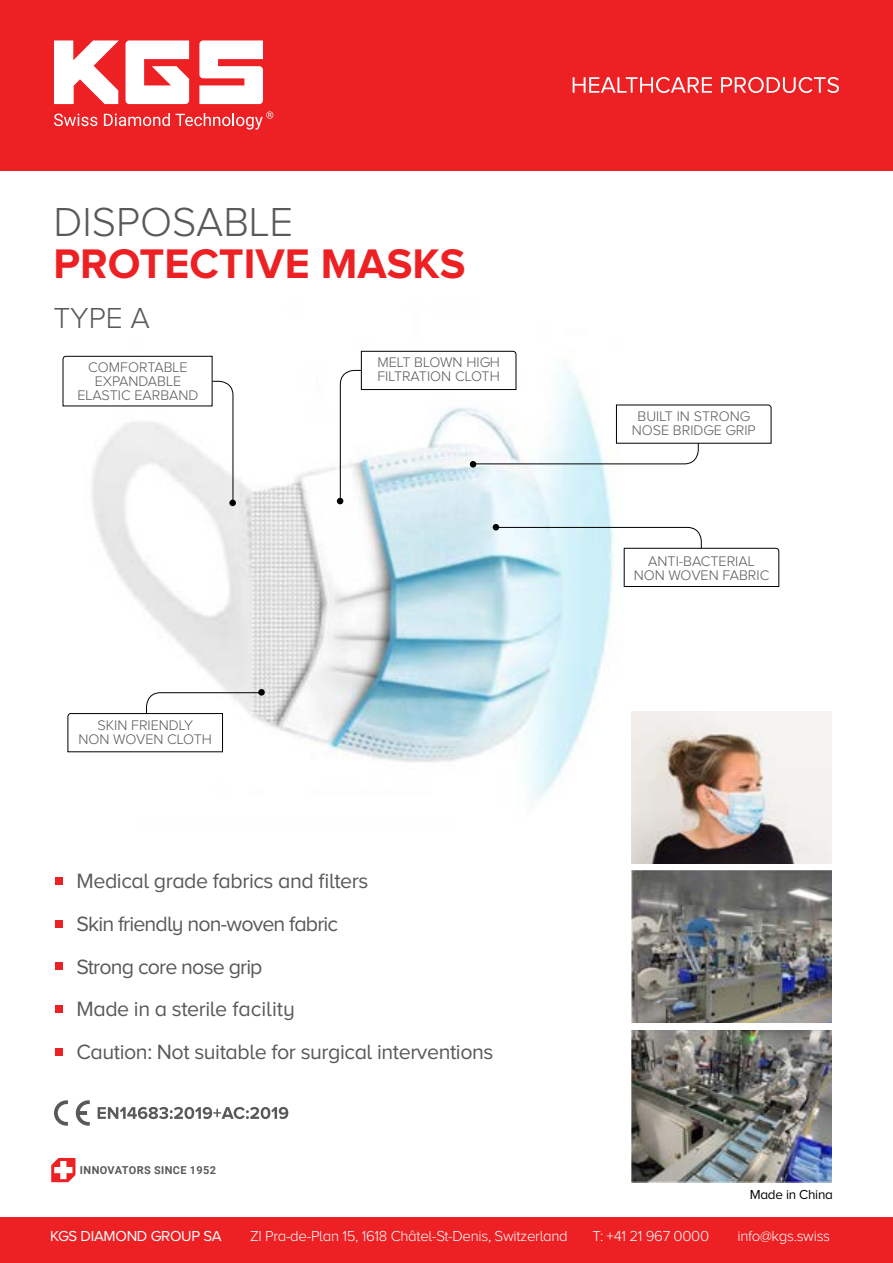
<style>
.page{position:relative;width:893px;height:1263px;background:#fff}
.page>*{position:absolute;margin:0;border:0;box-sizing:border-box;transform-origin:0 0}
.t1{font:700 42.9px "Proxima Nova A";color:#ed2124}
.t2{font:300 42px "Proxima Nova A";color:#58595b}
.t3{font:300 30px "Proxima Nova A";color:#58595b}
.t4{font:21.45px/42.9px "Proxima Nova A";letter-spacing:-.02em;color:#58595b}
.t5{font:300 15px "Proxima Nova A";letter-spacing:-.02em;color:#fff}
.t6{font:15px "Proxima Nova A";letter-spacing:-.02em;color:#fff}
.t7{font:300 14.4px/13.8px "Proxima Nova A";color:#58595b;text-align:center}
.t8{font:300 14.4px/14px "Proxima Nova A";color:#585a5b;text-align:center}
.t9{font:13.5px "Proxima Nova A";letter-spacing:-.02em;color:#000}
.t10{font:700 10.95px "Roboto";letter-spacing:.035em;color:#58595b}
</style>
<div class="page">
<div style="left:0;top:0;width:893px;height:170px;background:#ed2124"></div>
<svg style="left:573px;top:77px;width:266px;height:16px"></svg>
<div style="left:0;top:1217px;width:893px;height:46px;background:#ed2124"></div>
<svg style="left:126px;top:40px;width:63px;height:64px"></svg>
<svg style="left:199px;top:40px;width:64px;height:64px;background:#fbd8d9"></svg>
<svg style="left:54px;top:40px;width:65px;height:64px"></svg>
<svg style="left:54px;top:114px;width:43px;height:12px"></svg>
<svg style="left:104px;top:111px;width:169px;height:19px"></svg>
<img style="left:631px;top:871px;width:200px;height:152px">
<img style="left:631px;top:1030px;width:200px;height:152px">
<div style="left:55px;top:877px;width:7px;height:8px;background:#ed2124"></div>
<div style="left:55px;top:920px;width:7px;height:7px;background:#ed2124"></div>
<div style="left:55px;top:963px;width:7px;height:7px;background:#ed2124"></div>
<div style="left:55px;top:1005px;width:7px;height:8px;background:#ed2124"></div>
<div style="left:55px;top:1048px;width:7px;height:8px;background:#ed2124"></div>
<img style="left:62px;top:350px;width:551px;height:449px">
<div style="left:258px;top:689px;width:7px;height:7px;background:#000;border-radius:50%"></div>
<div style="left:229px;top:500px;width:7px;height:6px;background:#000;border-radius:50%"></div>
<svg style="left:63px;top:356px;width:170px;height:149px"></svg>
<svg style="left:337px;top:351px;width:434px;height:153px"></svg>
<svg style="left:493px;top:524px;width:286px;height:63px"></svg>
<svg style="left:68px;top:692px;width:194px;height:60px"></svg>
<img style="left:631px;top:711px;width:200px;height:152px">
<svg style="left:54px;top:1100px;width:14px;height:26px"></svg>
<svg style="left:76px;top:1100px;width:14px;height:26px"></svg>
<svg style="left:98px;top:1107px;width:190px;height:12px"></svg>
<svg style="left:51px;top:1158px;width:24px;height:24px"></svg>
<h2 class="t2" style="left:53px;top:199px;width:241px">DISPOSABLE</h2>
<h1 class="t1" style="left:53px;top:240px;width:414px">PROTECTIVE MASKS</h1>
<h3 class="t3" style="left:53px;top:302px;width:98px">TYPE A</h3>
<p class="t7" style="left:77px;top:360px;width:123px">COMFORTABLE<br>EXPANDABLE<br>ELASTIC EARBAND</p>
<p class="t7" style="left:78px;top:719px;width:135px">SKIN FRIENDLY<br>NON WOVEN CLOTH</p>
<p class="t7" style="left:377px;top:356px;width:124px;text-align:left">MELT BLOWN HIGH<br>FILTRATION CLOTH</p>
<p class="t4" style="left:77px;top:859px;width:418px">Medical grade fabrics and filters<br>Skin friendly non-woven fabric<br>Strong core nose grip<br>Made in a sterile facility<br>Caution: Not suitable for surgical interventions</p>
<p class="t10" style="left:80px;top:1162px;width:138px">INNOVATORS SINCE 1952</p>
<p class="t8" style="left:632px;top:409px;width:125px">BUILT IN STRONG<br>NOSE BRIDGE GRIP</p>
<p class="t7" style="left:634px;top:554px;width:137px">ANTI-BACTERIAL<br>NON WOVEN FABRIC</p>
<p class="t9" style="left:750px;top:1187px;width:85px">Made in China</p>
<p class="t6" style="left:50px;top:1228px;width:173px">KGS DIAMOND GROUP SA</p>
<p class="t5" style="left:250px;top:1228px;width:319px">ZI Pra-de-Plan 15, 1618 Châtel-St-Denis, Switzerland</p>
<p class="t5" style="left:593px;top:1228px;width:118px">T: +41 21 967 0000</p>
<p class="t5" style="left:737px;top:1228px;width:94px">info@kgs.swiss</p>
</div>
